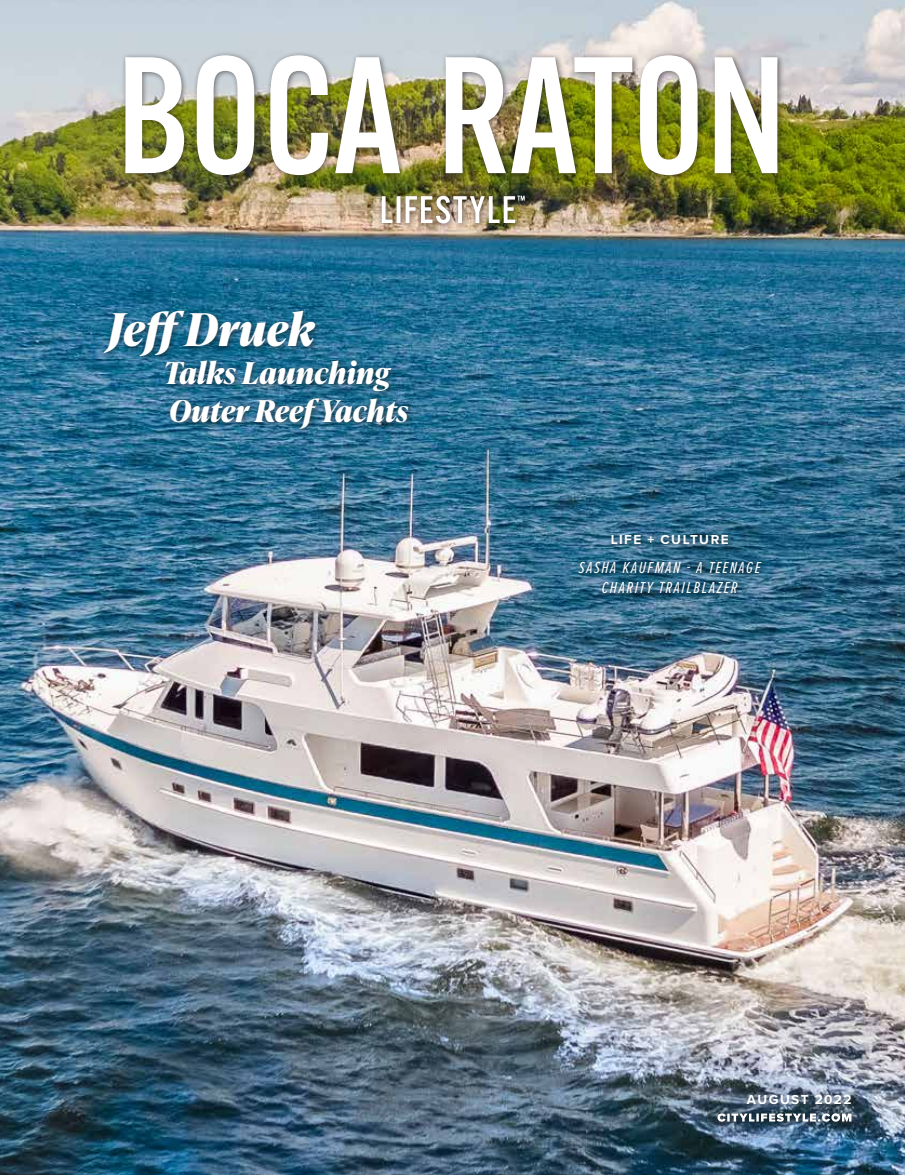
<style>
.page{position:relative;width:905px;height:1175px;background:#fff}
.page>*{position:absolute;margin:0;border:0;box-sizing:border-box;transform-origin:0 0}
.t1{font:italic 700 45px "Ivy Presto Headline";letter-spacing:.01em;color:#fff}
.t2{font:italic 700 30px/37.5px "Ivy Presto Headline";letter-spacing:.01em;color:#fff}
.t3{font:italic 16.5px/20px "Proxima Nova Ex Cn";letter-spacing:.1em;color:#fff;text-align:center}
.t4{font:700 13.5px "Proxima Nova";letter-spacing:.11em;color:#fff}
</style>
<div class="page">
<img style="left:0;top:0;width:904px;height:1174px">
<div style="left:162px;top:356px;width:253px;height:79px;background:#231f20;opacity:.6"></div>
<div style="left:100px;top:307px;width:222px;height:56px;background:#231f20;opacity:.6"></div>
<div style="left:607px;top:531px;width:127px;height:20px;background:#231f20;opacity:.6"></div>
<div style="left:575px;top:558px;width:192px;height:42px;background:#231f20;opacity:.6"></div>
<div style="left:743px;top:1090px;width:114px;height:20px;background:#231f20;opacity:.6"></div>
<div style="left:121px;top:51px;width:663px;height:131px;background:#231f20;opacity:.6"></div>
<img style="left:125px;top:55px;width:652px;height:120px">
<div style="left:377px;top:191px;width:154px;height:39px;background:#231f20;opacity:.6"></div>
<img style="left:381px;top:196px;width:143px;height:27px">
<div style="left:713px;top:1109px;width:145px;height:19px;background:#231f20;opacity:.6"></div>
<svg style="left:717px;top:1113px;width:134px;height:8px"></svg>
<h1 class="t1" style="left:108px;top:297px;width:208px">Jeff Druek</h1>
<h2 class="t2" style="left:163px;top:354px;width:246px">Talks Launching<br>Outer Reef Yachts</h2>
<p class="t4" style="left:610px;top:530px;width:120px">LIFE + CULTURE</p>
<p class="t3" style="left:579px;top:557px;width:183px">SASHA KAUFMAN - A TEENAGE<br>CHARITY TRAILBLAZER</p>
<p class="t4" style="left:747px;top:1089px;width:106px">AUGUST 2022</p>
</div>
